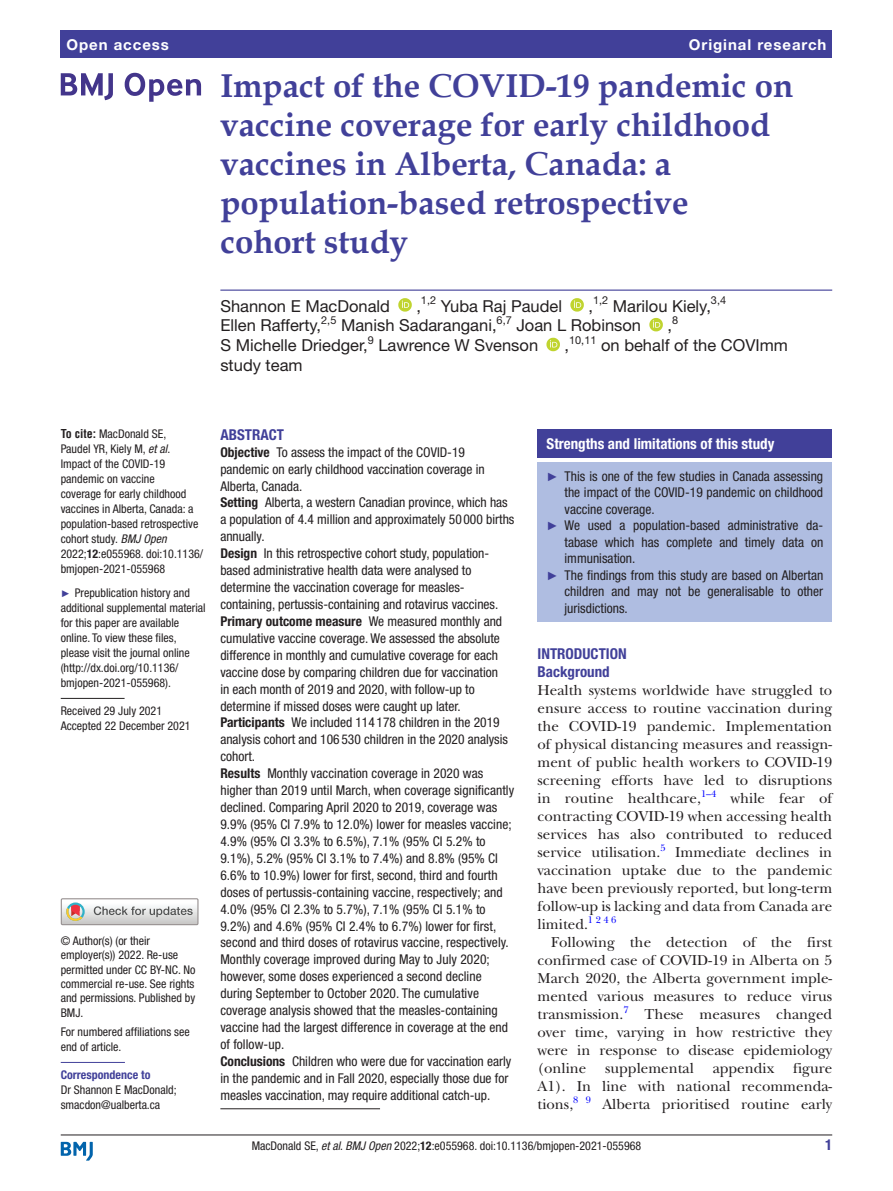
<style>
.page{position:relative;width:893px;height:1191px;background:#fff}
.page>*{position:absolute;margin:0;border:0;box-sizing:border-box;transform-origin:0 0}
.t1{font:700 33px/39px "Book Antiqua";color:#414099}
.t2{font:16.5px "Helvetica Neue LT Std";color:#231f20}
.t3{font:15px/18px "New Baskerville";color:#231f20;text-align:justify}
.t4{font:700 condensed 15px "Helvetica Neue LT Std";color:#fff}
.t5{font:700 condensed 15px/18px "Helvetica Neue LT Std";color:#414099}
.t6{font:700 15px "Helvetica Neue LT Std";letter-spacing:.065em;color:#fff}
.t7{font:condensed 13.5px/17px "Helvetica Neue LT Std";color:#231f20}
.t8{font:condensed 12px/15px "Helvetica Neue LT Std";color:#231f20}
.t9{font:700 condensed 12px "Helvetica Neue LT Std";color:#414099}
.t10{font:10.95px "Helvetica Neue LT Std";color:#231f20}
.t11{font:9.9px "New Baskerville";color:#00f}
.s1{font-family:"Helvetica LT Std";font-weight:700}
.s2{font-style:italic}
.s3{font-weight:700}
.s4{font-family:"Arial";font-stretch:normal;font-size:9.75px;color:#414099}
.s5{font-family:"Arial";font-stretch:normal;font-size:12px;color:#414099}
</style>
<div class="page">
<hr style="left:61px;top:1134px;width:771px;height:1px;background:#231f20">
<svg style="left:61px;top:1141px;width:32px;height:19px"></svg>
<div style="left:61px;top:31px;width:771px;height:27px;background:#414099"></div>
<hr style="left:220px;top:289px;width:612px;height:2px;background:#414099">
<svg style="left:398px;top:298px;width:14px;height:14px"></svg>
<svg style="left:570px;top:298px;width:14px;height:14px"></svg>
<svg style="left:649px;top:318px;width:14px;height:13px"></svg>
<svg style="left:546px;top:338px;width:14px;height:13px"></svg>
<hr style="left:61px;top:698px;width:64px;height:1px;background:#231f20">
<hr style="left:61px;top:1062px;width:64px;height:1px;background:#414099">
<svg style="left:61px;top:73px;width:52px;height:27px"></svg>
<svg style="left:125px;top:73px;width:76px;height:29px"></svg>
<div style="left:61px;top:898px;width:138px;height:27px;border:1px solid #969090"></div>
<svg style="left:61px;top:898px;width:137px;height:26px"></svg>
<hr style="left:220px;top:1108px;width:160px;height:1px;background:#231f20">
<div style="left:538px;top:429px;width:294px;height:29px;background:#414099"></div>
<div style="left:538px;top:462px;width:294px;height:159px;background:#afbde1"></div>
<p class="t6" style="left:66px;top:35px;width:104px">Open access</p>
<p class="t6" style="left:689px;top:35px;width:139px">Original research</p>
<h1 class="t1" style="left:220px;top:66px;width:574px">Impact of the COVID-19 pandemic on vaccine coverage for early childhood vaccines in Alberta, Canada: a population-based retrospective<br>cohort study</h1>
<p class="t2" style="left:220px;top:296px;width:171px">Shannon E MacDonald</p>
<p class="t2" style="left:416px;top:296px;width:6px">,</p>
<p class="t10" style="left:421px;top:294px;width:17px">1,2</p>
<p class="t2" style="left:441px;top:296px;width:123px">Yuba Raj Paudel</p>
<p class="t2" style="left:588px;top:296px;width:6px">,</p>
<p class="t10" style="left:593px;top:294px;width:17px">1,2</p>
<p class="t2" style="left:613px;top:296px;width:100px">Marilou Kiely,</p>
<p class="t10" style="left:711px;top:294px;width:17px">3,4</p>
<p class="t2" style="left:220px;top:316px;width:102px">Ellen Rafferty,</p>
<p class="t10" style="left:321px;top:313px;width:17px">2,5</p>
<p class="t2" style="left:341px;top:316px;width:157px">Manish Sadarangani,</p>
<p class="t10" style="left:497px;top:313px;width:17px">6,7</p>
<p class="t2" style="left:516px;top:316px;width:126px">Joan L Robinson</p>
<p class="t10" style="left:672px;top:313px;width:8px">8</p>
<p class="t2" style="left:667px;top:316px;width:6px">,</p>
<p class="t2" style="left:220px;top:335px;width:149px">S Michelle Driedger,</p>
<p class="t10" style="left:368px;top:333px;width:8px">9</p>
<p class="t2" style="left:378px;top:335px;width:161px">Lawrence W Svenson</p>
<p class="t10" style="left:569px;top:333px;width:29px">10,11</p>
<p class="t2" style="left:601px;top:335px;width:188px">on behalf of the COVImm</p>
<p class="t2" style="left:565px;top:335px;width:6px">,</p>
<p class="t2" style="left:220px;top:355px;width:84px">study team</p>
<p class="t8" style="left:61px;top:426px;width:144px"><span class="s1">To cite:</span> MacDonald SE,<br>Paudel YR, Kiely M, <span class="s2">et al</span>.<br>Impact of the COVID-19 pandemic on vaccine<br>coverage for early childhood vaccines in Alberta, Canada: a population-based retrospective cohort study. <span class="s2">BMJ Open<br></span>2022;<span class="s3">12</span>:e055968. doi:10.1136/ bmjopen-2021-055968</p>
<p class="t8" style="left:61px;top:585px;width:146px"><span class="s4">►</span> Prepublication history and additional supplemental material for this paper are available online. To view these files, please visit the journal online (http://dx.doi.org/10.1136/ bmjopen-2021-055968).</p>
<p class="t8" style="left:61px;top:703px;width:131px">Received 29 July 2021<br>Accepted 22 December 2021</p>
<p class="t8" style="left:61px;top:933px;width:136px;line-height:14.4px">© Author(s) (or their employer(s)) 2022. Re-use permitted under CC BY-NC. No commercial re-use. See rights and permissions. Published by<br>BMJ.</p>
<p class="t8" style="left:61px;top:1024px;width:130px">For numbered affiliations see end of article.</p>
<p class="t9" style="left:61px;top:1067px;width:91px">Correspondence to</p>
<p class="t8" style="left:61px;top:1082px;width:117px">Dr Shannon E MacDonald; smacdon@ualberta.ca</p>
<p class="t5" style="left:220px;top:425px;width:65px">ABSTRACT</p>
<p class="t7" style="left:220px;top:443px;width:296px"><span class="s3">Objective</span> To assess the impact of the COVID-19 pandemic on early childhood vaccination coverage in Alberta, Canada.<br><span class="s3">Setting</span> Alberta, a western Canadian province, which has a population of 4.4 million and approximately 50 000 births annually.<br><span class="s3">Design</span> In this retrospective cohort study, population&shy;based administrative health data were analysed to determine the vaccination coverage for measles&shy;containing, pertussis-containing and rotavirus vaccines.<br><span class="s3">Primary outcome measure</span> We measured monthly and cumulative vaccine coverage. We assessed the absolute difference in monthly and cumulative coverage for each vaccine dose by comparing children due for vaccination<br>in each month of 2019 and 2020, with follow-up to determine if missed doses were caught up later.<br><span class="s3">Participants</span> We included 114 178 children in the 2019 analysis cohort and 106 530 children in the 2020 analysis cohort.<br><span class="s3">Results</span> Monthly vaccination coverage in 2020 was higher than 2019 until March, when coverage significantly declined. Comparing April 2020 to 2019, coverage was 9.9% (95% CI 7.9% to 12.0%) lower for measles vaccine; 4.9% (95% CI 3.3% to 6.5%), 7.1% (95% CI 5.2% to 9.1%), 5.2% (95% CI 3.1% to 7.4%) and 8.8% (95% CI 6.6% to 10.9%) lower for first, second, third and fourth doses of pertussis-containing vaccine, respectively; and 4.0% (95% CI 2.3% to 5.7%), 7.1% (95% CI 5.1% to 9.2%) and 4.6% (95% CI 2.4% to 6.7%) lower for first, second and third doses of rotavirus vaccine, respectively.<br>Monthly coverage improved during May to July 2020; however, some doses experienced a second decline during September to October 2020. The cumulative coverage analysis showed that the measles-containing vaccine had the largest difference in coverage at the end of follow-up.<br><span class="s3">Conclusions</span> Children who were due for vaccination early in the pandemic and in Fall 2020, especially those due for measles vaccination, may require additional catch-up.</p>
<p class="t4" style="left:547px;top:434px;width:229px">Strengths and limitations of this study</p>
<p class="t7" style="left:547px;top:467px;width:278px"><span class="s5">►</span> This is one of the few studies in Canada assessing</p>
<p class="t7" style="left:565px;top:484px;width:260px">the impact of the COVID-19 pandemic on childhood</p>
<p class="t7" style="left:565px;top:500px;width:92px">vaccine coverage.</p>
<p class="t7" style="left:547px;top:517px;width:278px"><span class="s5">►</span> We used a population-based administrative da-</p>
<p class="t7" style="left:565px;top:533px;width:260px">tabase which has complete and timely data on</p>
<p class="t7" style="left:565px;top:550px;width:72px">immunisation.</p>
<p class="t7" style="left:547px;top:566px;width:278px"><span class="s5">►</span> The findings from this study are based on Albertan</p>
<p class="t7" style="left:565px;top:583px;width:260px">children and may not be generalisable to other</p>
<p class="t7" style="left:565px;top:599px;width:65px">jurisdictions.</p>
<p class="t5" style="left:538px;top:645px;width:91px">INTRODUCTION<br>Background</p>
<p class="t3" style="left:538px;top:681px;width:296px">Health systems worldwide have struggled to ensure access to routine vaccination during the COVID-19 pandemic. Implementation of physical distancing measures and reassign&shy;ment of public health workers to COVID-19 screening efforts have led to disruptions in routine healthcare,</p>
<p class="t11" style="left:701px;top:787px;width:17px">1–4</p>
<p class="t3" style="left:538px;top:789px;width:296px;text-indent:193px">while fear of contracting COVID-19 when accessing health services has also contributed to reduced service utilisation.</p>
<p class="t11" style="left:660px;top:841px;width:7px">5</p>
<p class="t3" style="left:538px;top:843px;width:296px;text-indent:138px">Immediate declines in vaccination uptake due to the pandemic have been previously reported, but long-term follow-up is lacking and data from Canada are limited.</p>
<p class="t11" style="left:588px;top:913px;width:30px">1 2 4 6</p>
<p class="t3" style="left:538px;top:933px;width:296px;text-indent:14px">Following the detection of the first confirmed case of COVID-19 in Alberta on 5<br>March 2020, the Alberta government imple&shy;mented various measures to reduce virus transmission.</p>
<p class="t11" style="left:623px;top:1003px;width:7px">7</p>
<p class="t3" style="left:538px;top:1005px;width:296px;text-indent:107px">These measures changed over time, varying in how restrictive they were in response to disease epidemiology (online supplemental appendix figure A1). In line with national recommenda&shy;tions,</p>
<p class="t11" style="left:573px;top:1093px;width:19px">8 9</p>
<p class="t3" style="left:602px;top:1095px;width:231px">Alberta prioritised routine early</p>
<p class="t8" style="left:252px;top:1137px;width:391px">MacDonald SE, <span class="s2">et al</span>. <span class="s2">BMJ Open</span> 2022;<span class="s3">12</span>:e055968. doi:10.1136/bmjopen-2021-055968</p>
<p class="t5" style="left:825px;top:1135px;width:9px">1</p>
</div>
